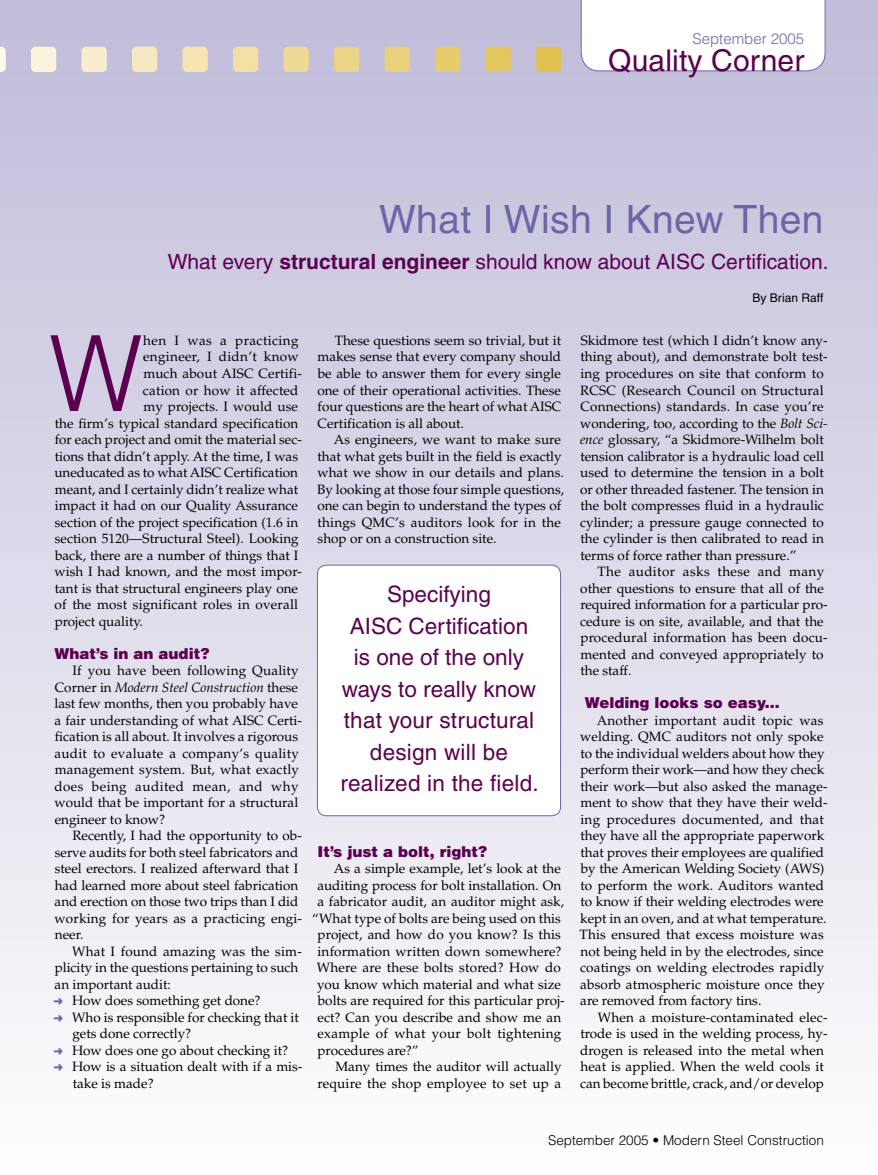
<style>
.page{position:relative;width:878px;height:1175px;background:#fff}
.page>*{position:absolute;margin:0;border:0;box-sizing:border-box;transform-origin:0 0}
.t1{font:300 105.15px "Helvetica";color:#5c0050}
.t2{font:39px "Helvetica";letter-spacing:.01em;color:#6b66a5}
.t3{font:30px "Helvetica";letter-spacing:.005em;color:#5c0050}
.t4{font:22.5px/31.5px "Helvetica";color:#5c0050;text-align:center}
.t5{font:21px "Helvetica";color:#5c0050}
.t6{font:900 15px "Helvetica";color:#5c0050}
.t7{font:300 15px "Helvetica";color:#6b66a5}
.t8{font:13.5px/16.5px "Palatino";color:#000}
.t9{font:300 13.5px "Helvetica";color:#000}
.t10{font:13.5px "Palatino";letter-spacing:.02em;color:#000}
.t11{font:13.5px "Palatino";letter-spacing:.025em;color:#000}
.t12{font:13.5px "Palatino";letter-spacing:.03em;color:#000}
.t13{font:12px "Helvetica";color:#000}
.s1{font-weight:700}
.s2{font-style:italic}
.s3{color:#6b66a5}
</style>
<div class="page">
<div style="left:0;top:0;width:878px;height:1174px;background:linear-gradient(to bottom,#c0bcd9,#fefcfd)"></div>
<svg style="left:580px;top:0;width:245px;height:71px"></svg>
<svg style="left:536px;top:47px;width:25px;height:25px"></svg>
<svg style="left:485px;top:47px;width:26px;height:25px"></svg>
<svg style="left:435px;top:47px;width:25px;height:25px"></svg>
<svg style="left:384px;top:47px;width:26px;height:25px"></svg>
<svg style="left:334px;top:47px;width:25px;height:25px"></svg>
<svg style="left:283px;top:47px;width:26px;height:25px"></svg>
<svg style="left:233px;top:47px;width:25px;height:25px"></svg>
<svg style="left:182px;top:47px;width:26px;height:25px"></svg>
<svg style="left:132px;top:47px;width:25px;height:25px"></svg>
<svg style="left:81px;top:47px;width:26px;height:25px"></svg>
<svg style="left:31px;top:47px;width:25px;height:25px"></svg>
<svg style="left:0;top:47px;width:6px;height:25px"></svg>
<svg style="left:316px;top:564px;width:245px;height:251px"></svg>
<p class="t7" style="left:692px;top:29px;width:113px">September 2005</p>
<h3 class="t3" style="left:608px;top:43px;width:198px">Quality Corner</h3>
<h2 class="t2" style="left:379px;top:196px;width:446px">What I Wish I Knew Then</h2>
<h3 class="t5" style="left:168px;top:249px;width:662px">What every <span class="s1">structural engineer</span> should know about AISC Certification.</h3>
<h1 class="t1" style="left:49px;top:308px;width:95px">W</h1>
<p class="t12" style="left:143px;top:332px;width:157px">hen I was a practicing</p>
<p class="t11" style="left:143px;top:349px;width:157px">engineer, I didn’t know</p>
<p class="t8" style="left:143px;top:365px;width:160px">much about AISC Certifi-</p>
<p class="t8" style="left:143px;top:382px;width:157px">cation or how it affected</p>
<p class="t8" style="left:143px;top:398px;width:156px">my projects. I would use</p>
<p class="t8" style="left:55px;top:415px;width:245px">the firm’s typical standard specification</p>
<p class="t8" style="left:55px;top:431px;width:249px">for each project and omit the material sec-</p>
<p class="t8" style="left:55px;top:448px;width:245px">tions that didn’t apply. At the time, I was</p>
<p class="t8" style="left:55px;top:464px;width:245px">uneducated as to what AISC Certification</p>
<p class="t8" style="left:55px;top:481px;width:245px">meant, and I certainly didn’t realize what</p>
<p class="t8" style="left:55px;top:497px;width:245px">impact it had on our Quality Assurance</p>
<p class="t8" style="left:55px;top:514px;width:245px">section of the project specification (1.6 in</p>
<p class="t8" style="left:55px;top:530px;width:245px">section 5120—Structural Steel). Looking</p>
<p class="t8" style="left:55px;top:547px;width:245px">back, there are a number of things that I</p>
<p class="t8" style="left:54px;top:563px;width:249px">wish I had known, and the most impor-</p>
<p class="t8" style="left:55px;top:580px;width:245px">tant is that structural engineers play one</p>
<p class="t8" style="left:55px;top:596px;width:245px">of the most significant roles in overall</p>
<p class="t8" style="left:55px;top:613px;width:90px">project quality.</p>
<p class="t6" style="left:54px;top:643px;width:156px">What’s in an audit?</p>
<p class="t8" style="left:54px;top:662px;width:249px;text-indent:18px">If you have been following Quality Corner in <span class="s2">Modern Steel Construction</span> these last few months, then you probably have a fair understanding of what AISC Certi&shy;fication is all about. It involves a rigorous audit to evaluate a company’s quality management system. But, what exactly does being audited mean, and why would that be important for a structural engineer to know?</p>
<p class="t8" style="left:54px;top:827px;width:249px;text-indent:18px">Recently, I had the opportunity to ob&shy;serve audits for both steel fabricators and steel erectors. I realized afterward that I had learned more about steel fabrication and erection on those two trips than I did working for years as a practicing engi&shy;neer.</p>
<p class="t8" style="left:72px;top:943px;width:231px">What I found amazing was the sim-</p>
<p class="t8" style="left:55px;top:959px;width:245px">plicity in the questions pertaining to such</p>
<p class="t8" style="left:55px;top:976px;width:118px">an important audit:</p>
<p class="t8" style="left:54px;top:992px;width:208px"><span class="s3">➜</span> How does something get done?</p>
<p class="t8" style="left:54px;top:1009px;width:247px"><span class="s3">➜</span> Who is responsible for checking that it</p>
<p class="t8" style="left:72px;top:1025px;width:120px">gets done correctly?</p>
<p class="t8" style="left:54px;top:1042px;width:236px"><span class="s3">➜</span> How does one go about checking it?</p>
<p class="t8" style="left:54px;top:1058px;width:250px"><span class="s3">➜</span> How is a situation dealt with if a mis-</p>
<p class="t8" style="left:73px;top:1075px;width:82px">take is made?</p>
<p class="t8" style="left:317px;top:332px;width:245px;text-align:justify;text-indent:17px">These questions seem so trivial, but it makes sense that every company should be able to answer them for every single one of their operational activities. These four questions are the heart of what AISC Certification is all about.</p>
<p class="t8" style="left:317px;top:431px;width:248px;text-indent:17px">As engineers, we want to make sure that what gets built in the field is exactly what we show in our details and plans.<br>By looking at those four simple questions, one can begin to understand the types of things QMC’s auditors look for in the shop or on a construction site.</p>
<h3 class="t4" style="left:340px;top:578px;width:200px">Specifying<br>AISC Certification is one of the only ways to really know that your structural design will be realized in the field.</h3>
<p class="t6" style="left:317px;top:841px;width:171px">It’s just a bolt, right?</p>
<p class="t8" style="left:334px;top:860px;width:228px">As a simple example, let’s look at the</p>
<p class="t8" style="left:317px;top:877px;width:245px">auditing process for bolt installation. On</p>
<p class="t8" style="left:317px;top:893px;width:248px">a fabricator audit, an auditor might ask,</p>
<p class="t8" style="left:312px;top:910px;width:250px">“What type of bolts are being used on this</p>
<p class="t8" style="left:317px;top:926px;width:245px">project, and how do you know? Is this</p>
<p class="t8" style="left:317px;top:943px;width:245px">information written down somewhere?</p>
<p class="t8" style="left:317px;top:959px;width:245px">Where are these bolts stored? How do</p>
<p class="t8" style="left:317px;top:976px;width:245px">you know which material and what size</p>
<p class="t8" style="left:318px;top:992px;width:248px">bolts are required for this particular proj-</p>
<p class="t8" style="left:317px;top:1009px;width:245px">ect? Can you describe and show me an</p>
<p class="t10" style="left:317px;top:1025px;width:245px">example of what your bolt tightening</p>
<p class="t8" style="left:317px;top:1042px;width:103px">procedures are?”</p>
<p class="t8" style="left:335px;top:1058px;width:228px">Many times the auditor will actually</p>
<p class="t8" style="left:317px;top:1075px;width:245px">require the shop employee to set up a</p>
<p class="t13" style="left:752px;top:291px;width:72px">By Brian Raff</p>
<p class="t8" style="left:580px;top:332px;width:249px">Skidmore test (which I didn’t know any&shy;thing about), and demonstrate bolt test&shy;ing procedures on site that conform to RCSC (Research Council on Structural Connections) standards. In case you’re wondering, too, according to the <span class="s2">Bolt Sci&shy;ence</span> glossary, “a Skidmore-Wilhelm bolt tension calibrator is a hydraulic load cell used to determine the tension in a bolt or other threaded fastener. The tension in the bolt compresses fluid in a hydraulic cylinder; a pressure gauge connected to the cylinder is then calibrated to read in terms of force rather than pressure.”</p>
<p class="t8" style="left:580px;top:563px;width:249px;text-indent:17px">The auditor asks these and many other questions to ensure that all of the required information for a particular pro&shy;cedure is on site, available, and that the procedural information has been docu&shy;mented and conveyed appropriately to the staff.</p>
<p class="t6" style="left:584px;top:693px;width:197px">Welding looks so easy...</p>
<p class="t8" style="left:579px;top:712px;width:249px;text-indent:17px">Another important audit topic was welding. QMC auditors not only spoke to the individual welders about how they perform their work—and how they check their work—but also asked the manage&shy;ment to show that they have their weld&shy;ing procedures documented, and that they have all the appropriate paperwork that proves their employees are qualified by the American Welding Society (AWS) to perform the work. Auditors wanted to know if their welding electrodes were kept in an oven, and at what temperature.<br>This ensured that excess moisture was not being held in by the electrodes, since coatings on welding electrodes rapidly absorb atmospheric moisture once they are removed from factory tins.</p>
<p class="t8" style="left:580px;top:1009px;width:249px;text-indent:18px">When a moisture-contaminated elec&shy;trode is used in the welding process, hy&shy;drogen is released into the metal when heat is applied. When the weld cools it can become brittle, crack, and/or develop</p>
<p class="t9" style="left:548px;top:1132px;width:277px">September 2005 • Modern Steel Construction</p>
</div>
